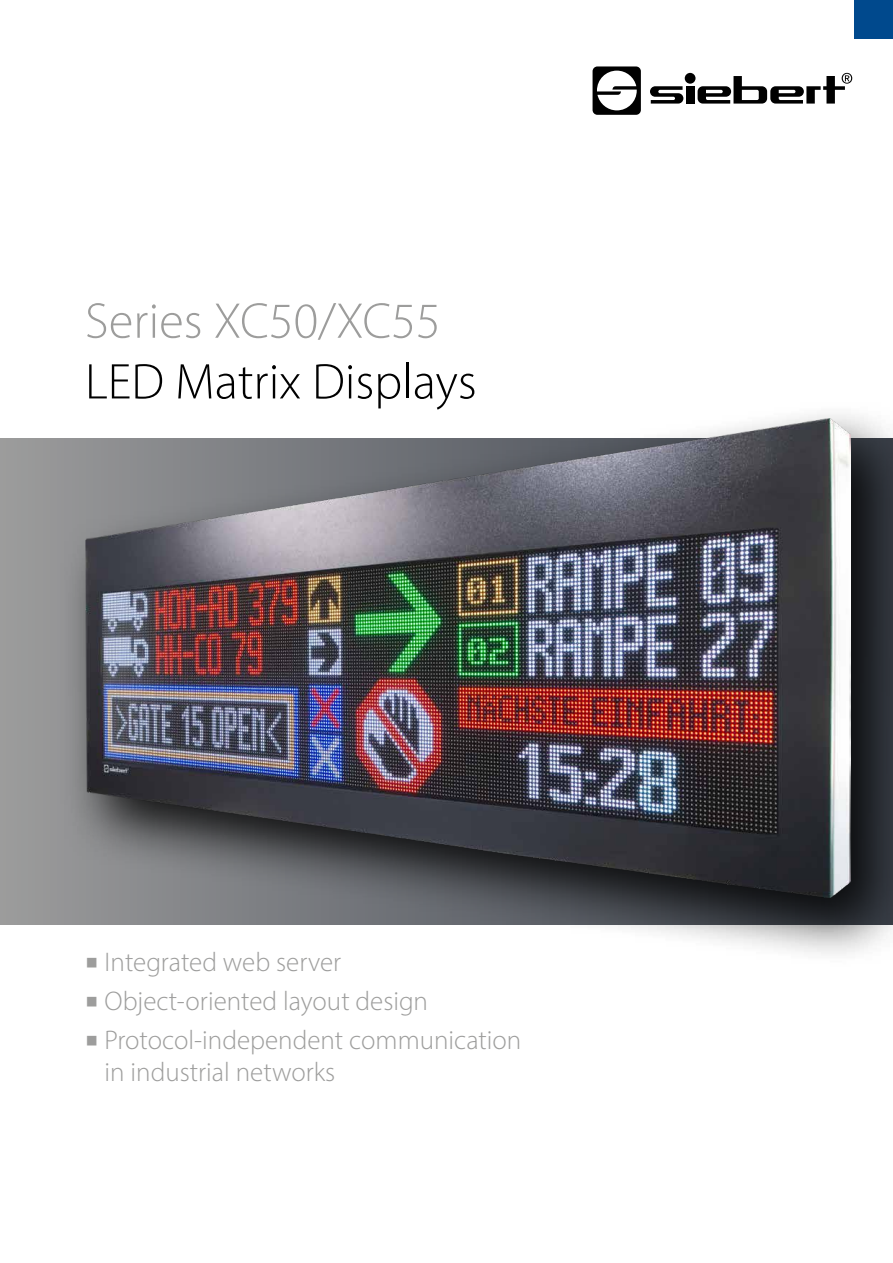
<style>
.page{position:relative;width:893px;height:1263px;background:#fff}
.page>*{position:absolute;margin:0;border:0;box-sizing:border-box;transform-origin:0 0}
.t1{font:300 50.55px "Myriad Pro";color:#000}
.t2{font:300 50.55px "Myriad Pro";color:#9d9d9c}
.t3{font:300 27px/32.4px "Myriad Pro";color:#9d9d9c}
.s1{font-family:"Minion Pro";font-weight:400;font-size:33px}
</style>
<div class="page">
<svg style="left:593px;top:66px;width:48px;height:49px"></svg>
<svg style="left:650px;top:86px;width:33px;height:18px"></svg>
<div style="left:686px;top:86px;width:8px;height:18px;background:#000"></div>
<div style="left:685px;top:73px;width:10px;height:11px;background:#000;border-radius:50%"></div>
<svg style="left:698px;top:73px;width:154px;height:31px"></svg>
<div style="left:855px;top:0;width:38px;height:38px;background:#00498d"></div>
<div style="left:0;top:439px;width:893px;height:486px;background:#999"></div>
<div style="left:59px;top:400px;width:834px;height:567px;background:#000;opacity:.88"></div>
<img style="left:85px;top:419px;width:765px;height:478px">
<h1 class="t2" style="left:85px;top:290px;width:357px">Series XC50/XC55</h1>
<h1 class="t1" style="left:85px;top:351px;width:393px">LED Matrix Displays</h1>
<p class="t3" style="left:85px;top:946px;width:258px"><span class="s1">■</span> Integrated web server</p>
<p class="t3" style="left:85px;top:984px;width:344px"><span class="s1">■</span> Object-oriented layout design</p>
<p class="t3" style="left:105px;top:1023px;width:418px;text-indent:-20px"><span class="s1">■</span> Protocol-independent communication in industrial networks</p>
</div>
